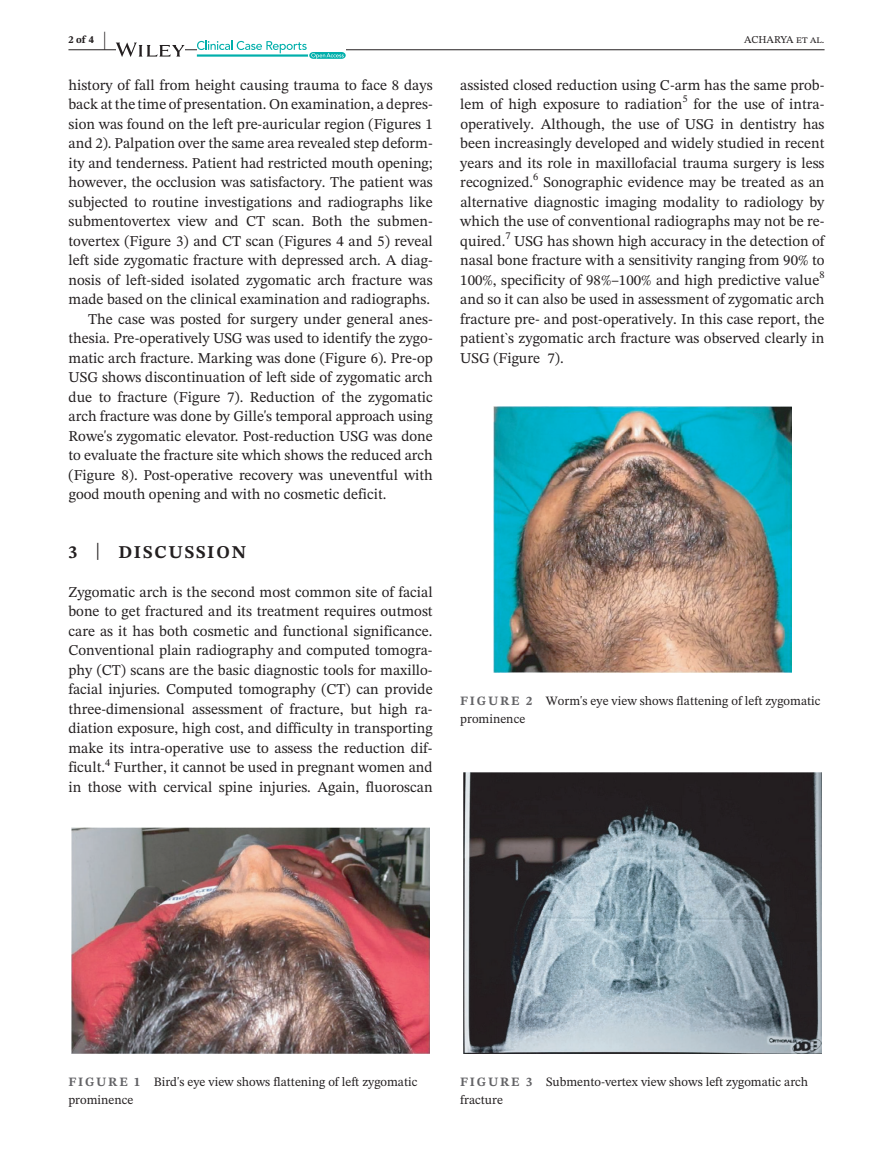
<style>
.page{position:relative;width:893px;height:1174px;background:#fff}
.page>*{position:absolute;margin:0;border:0;box-sizing:border-box;transform-origin:0 0}
.t1{font:700 18px "STIX Two Text";letter-spacing:.1em;color:#231f20}
.t2{font:15px/19.5px "STIX Two Text";color:#231f20;text-align:justify}
.t3{font:12.75px/18px "STIX Two Text";color:#231f20}
.t4{font:10.5px "STIX Two Text";color:#231f20}
.t5{font:700 10.5px "STIX Two Text";color:#231f20}
.s1{font-size:21px}
.s2{font-weight:400;font-size:23.7px}
.s3{font-weight:700;color:#636366}
</style>
<div class="page">
<hr style="left:68px;top:49px;width:756px;height:1px;background:#231f20">
<svg style="left:116px;top:43px;width:69px;height:14px"></svg>
<svg style="left:197px;top:41px;width:149px;height:18px"></svg>
<div style="left:68px;top:827px;width:365px;height:226px;background:linear-gradient(to bottom,#fff,#fff)"></div>
<img style="left:72px;top:827px;width:357px;height:226px">
<img style="left:494px;top:407px;width:297px;height:266px">
<img style="left:464px;top:772px;width:357px;height:281px">
<p class="t5" style="left:68px;top:32px;width:39px">2 of 4 <span class="s1">|</span></p>
<p class="t4" style="left:744px;top:32px;width:82px">ACHARYA et al.</p>
<p class="t2" style="left:68px;top:75px;width:366px">history of fall from height causing trauma to face 8 days</p>
<p class="t2" style="left:68px;top:94px;width:366px">back at the time of presentation. On examination, a depres-</p>
<p class="t2" style="left:69px;top:114px;width:366px">sion was found on the left pre-auricular region (Figures 1</p>
<p class="t2" style="left:69px;top:133px;width:366px">and 2). Palpation over the same area revealed step deform-</p>
<p class="t2" style="left:69px;top:153px;width:366px">ity and tenderness. Patient had restricted mouth opening;</p>
<p class="t2" style="left:69px;top:172px;width:366px">however, the occlusion was satisfactory. The patient was</p>
<p class="t2" style="left:69px;top:192px;width:366px">subjected to routine investigations and radiographs like</p>
<p class="t2" style="left:69px;top:211px;width:366px">submentovertex view and CT scan. Both the submen-</p>
<p class="t2" style="left:69px;top:231px;width:366px">tovertex (Figure 3) and CT scan (Figures 4 and 5) reveal</p>
<p class="t2" style="left:69px;top:250px;width:366px">left side zygomatic fracture with depressed arch. A diag-</p>
<p class="t2" style="left:69px;top:270px;width:366px">nosis of left-sided isolated zygomatic arch fracture was</p>
<p class="t2" style="left:69px;top:289px;width:363px">made based on the clinical examination and radiographs.</p>
<p class="t2" style="left:88px;top:309px;width:346px">The case was posted for surgery under general anes-</p>
<p class="t2" style="left:69px;top:328px;width:366px">thesia. Pre-operatively USG was used to identify the zygo-</p>
<p class="t2" style="left:69px;top:348px;width:366px">matic arch fracture. Marking was done (Figure 6). Pre-op</p>
<p class="t2" style="left:69px;top:367px;width:366px">USG shows discontinuation of left side of zygomatic arch</p>
<p class="t2" style="left:69px;top:387px;width:366px">due to fracture (Figure 7). Reduction of the zygomatic</p>
<p class="t2" style="left:69px;top:406px;width:366px">arch fracture was done by Gille's temporal approach using</p>
<p class="t2" style="left:69px;top:426px;width:366px">Rowe's zygomatic elevator. Post-reduction USG was done</p>
<p class="t2" style="left:69px;top:445px;width:366px">to evaluate the fracture site which shows the reduced arch</p>
<p class="t2" style="left:69px;top:465px;width:366px">(Figure 8). Post-operative recovery was uneventful with</p>
<p class="t2" style="left:69px;top:484px;width:319px">good mouth opening and with no cosmetic deficit.</p>
<p class="t2" style="left:460px;top:75px;width:366px">assisted closed reduction using C-arm has the same prob&shy;lem of high exposure to radiation<sup>5</sup> for the use of intra&shy;operatively. Although, the use of USG in dentistry has been increasingly developed and widely studied in recent years and its role in maxillofacial trauma surgery is less recognized.</p>
<p class="t4" style="left:533px;top:169px;width:7px">6</p>
<p class="t2" style="left:460px;top:172px;width:366px;text-indent:83px">Sonographic evidence may be treated as an alternative diagnostic imaging modality to radiology by which the use of conventional radiographs may not be re&shy;quired.</p>
<p class="t4" style="left:505px;top:228px;width:7px">7</p>
<p class="t2" style="left:460px;top:231px;width:366px;text-indent:54px">USG has shown high accuracy in the detection of nasal bone fracture with a sensitivity ranging from 90% to 100%, specificity of 98%–100% and high predictive value</p>
<p class="t4" style="left:819px;top:267px;width:7px">8</p>
<p class="t2" style="left:460px;top:289px;width:366px">and so it can also be used in assessment of zygomatic arch fracture pre- and post-operatively. In this case report, the patient`s zygomatic arch fracture was observed clearly in USG (Figure 7).</p>
<p class="t1" style="left:68px;top:539px;width:179px">3 <span class="s2">|</span> DISCUSSION</p>
<p class="t2" style="left:68px;top:582px;width:366px">Zygomatic arch is the second most common site of facial bone to get fractured and its treatment requires outmost care as it has both cosmetic and functional significance.<br>Conventional plain radiography and computed tomogra&shy;phy (CT) scans are the basic diagnostic tools for maxillo&shy;facial injuries. Computed tomography (CT) can provide three-dimensional assessment of fracture, but high ra&shy;diation exposure, high cost, and difficulty in transporting make its intra-operative use to assess the reduction dif&shy;ficult.</p>
<p class="t4" style="left:105px;top:754px;width:7px">4</p>
<p class="t2" style="left:68px;top:757px;width:366px;text-align:right">Further, it cannot be used in pregnant women and<br>in those with cervical spine injuries. Again, fluoroscan</p>
<p class="t3" style="left:460px;top:691px;width:362px"><span class="s3">FIGURE 2</span> Worm's eye view shows flattening of left zygomatic prominence</p>
<p class="t3" style="left:68px;top:1072px;width:350px"><span class="s3">FIGURE 1</span> Bird's eye view shows flattening of left zygomatic prominence</p>
<p class="t3" style="left:460px;top:1072px;width:349px"><span class="s3">FIGURE 3</span> Submento-vertex view shows left zygomatic arch fracture</p>
</div>
